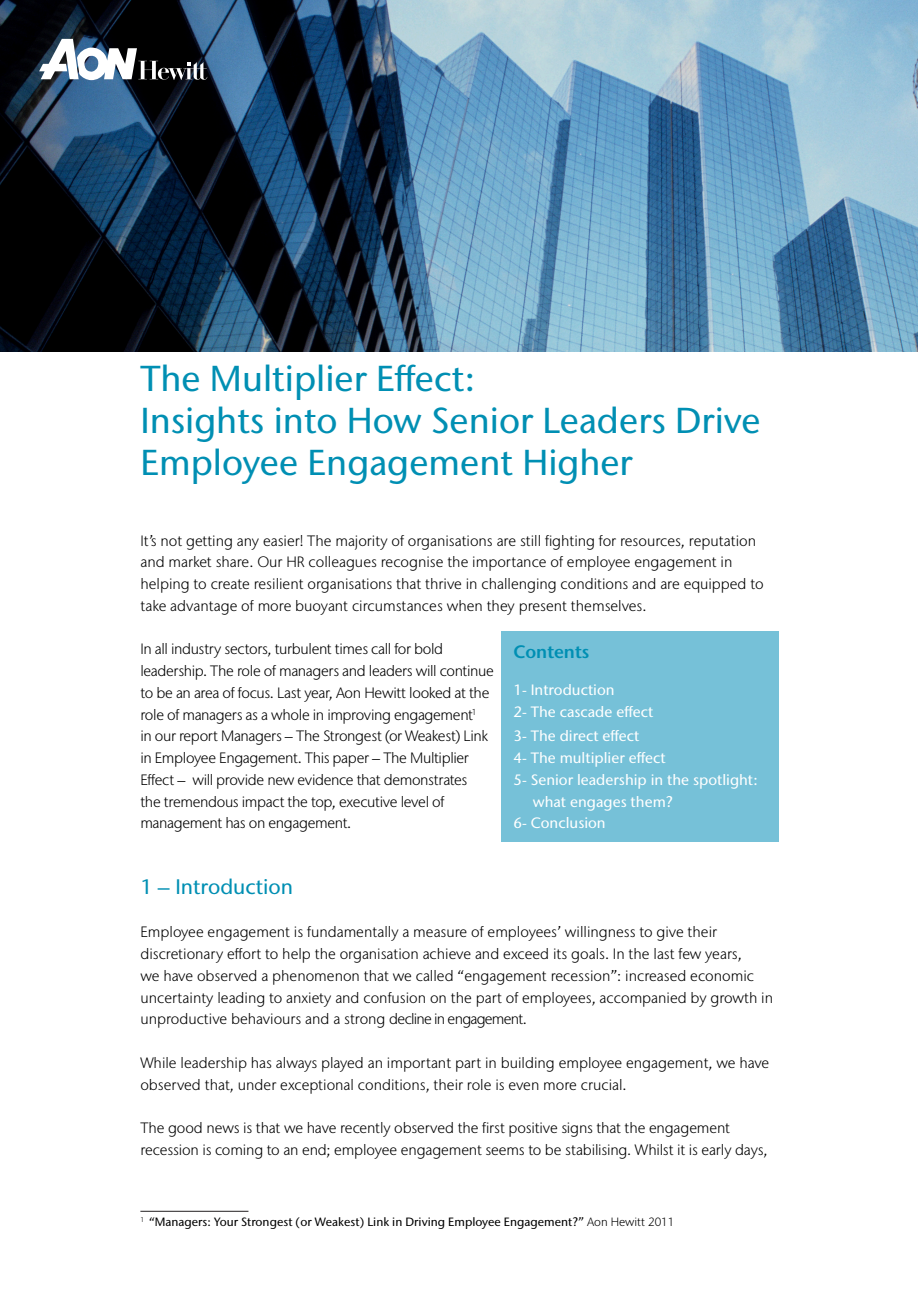
<style>
.page{position:relative;width:919px;height:1289px;background:#fff}
.page>*{position:absolute;margin:0;border:0;box-sizing:border-box;transform-origin:0 0}
.t1{font:500 36px/42px "Stone Sans IIITC Pro";color:#008fb3}
.Kop{font:500 21px "Stone Sans IIITC Pro";color:#008fb3}
.t2{font:600 18px "Stone Sans IIITC Pro";color:#008fb3}
.texte{font:300 15px/21.8px "Stone Sans IIITC Pro";color:#000}
.texte-2{font:300 15px/21.8px "Stone Sans IIITC Pro";letter-spacing:-.025em;color:#000}
.texte-3{font:500 15px/21.8px "Stone Sans IIITC Pro";color:#fff}
.t3{font:500 12px "Stone Sans IIITC Pro";color:#000}
.s1{font-weight:300}
</style>
<div class="page">
<hr style="left:140px;top:1210px;width:108px;height:1px;background:#231f20">
<div style="left:500px;top:631px;width:278px;height:211px;background:#76c1d8"></div>
<img style="left:0;top:0;width:917px;height:351px">
<svg style="left:39px;top:39px;width:168px;height:41px"></svg>
<p class="t1" style="left:140px;top:357px;width:336px">The Multiplier Effect:</p>
<p class="t1" style="left:140px;top:399px;width:621px">Insights into How Senior Leaders Drive<br>Employee Engagement Higher</p>
<p class="texte" style="left:140px;top:529px;width:624px">It’s not getting any easier! The majority of organisations are still fighting for resources, reputation and market share. Our HR colleagues recognise the importance of employee engagement in helping to create resilient organisations that thrive in challenging conditions and are equipped to take advantage of more buoyant circumstances when they present themselves.</p>
<p class="texte-2" style="left:140px;top:638px;width:355px">In all industry sectors, turbulent times call for bold leadership. The role of managers and leaders will continue to be an area of focus. Last year, Aon Hewitt looked at the role of managers as a whole in improving engagement<sup>1<br></sup>in our report Managers – The Strongest (or Weakest) Link in Employee Engagement. This paper – The Multiplier Effect – will provide new evidence that demonstrates<br>the tremendous impact the top, executive level of management has on engagement.</p>
<p class="t2" style="left:513px;top:640px;width:78px">Contents</p>
<p class="texte-3" style="left:513px;top:678px;width:103px">1- Introduction</p>
<p class="texte-3" style="left:513px;top:700px;width:141px">2- The cascade effect</p>
<p class="texte-3" style="left:513px;top:725px;width:128px">3- The direct effect</p>
<p class="texte-3" style="left:513px;top:746px;width:154px">4- The multiplier effect</p>
<p class="texte-3" style="left:532px;top:768px;width:226px;text-indent:-19px">5- Senior leadership in the spotlight: what engages them?</p>
<p class="texte-3" style="left:513px;top:812px;width:94px">6- Conclusion</p>
<p class="Kop" style="left:140px;top:873px;width:154px">1 – Introduction</p>
<p class="texte" style="left:140px;top:921px;width:634px">Employee engagement is fundamentally a measure of employees’ willingness to give their discretionary effort to help the organisation achieve and exceed its goals. In the last few years,<br>we have observed a phenomenon that we called “engagement recession”: increased economic uncertainty leading to anxiety and confusion on the part of employees, accompanied by growth in unproductive behaviours and a strong decline in engagement.</p>
<p class="texte" style="left:140px;top:1051px;width:630px">While leadership has always played an important part in building employee engagement, we have observed that, under exceptional conditions, their role is even more crucial.</p>
<p class="texte" style="left:140px;top:1116px;width:628px">The good news is that we have recently observed the first positive signs that the engagement recession is coming to an end; employee engagement seems to be stabilising. Whilst it is early days,</p>
<p class="t3" style="left:140px;top:1213px;width:535px"><sup>1</sup> “Managers: Your Strongest (or Weakest) Link in Driving Employee Engagement?” <span class="s1">Aon Hewitt 2011</span></p>
</div>
